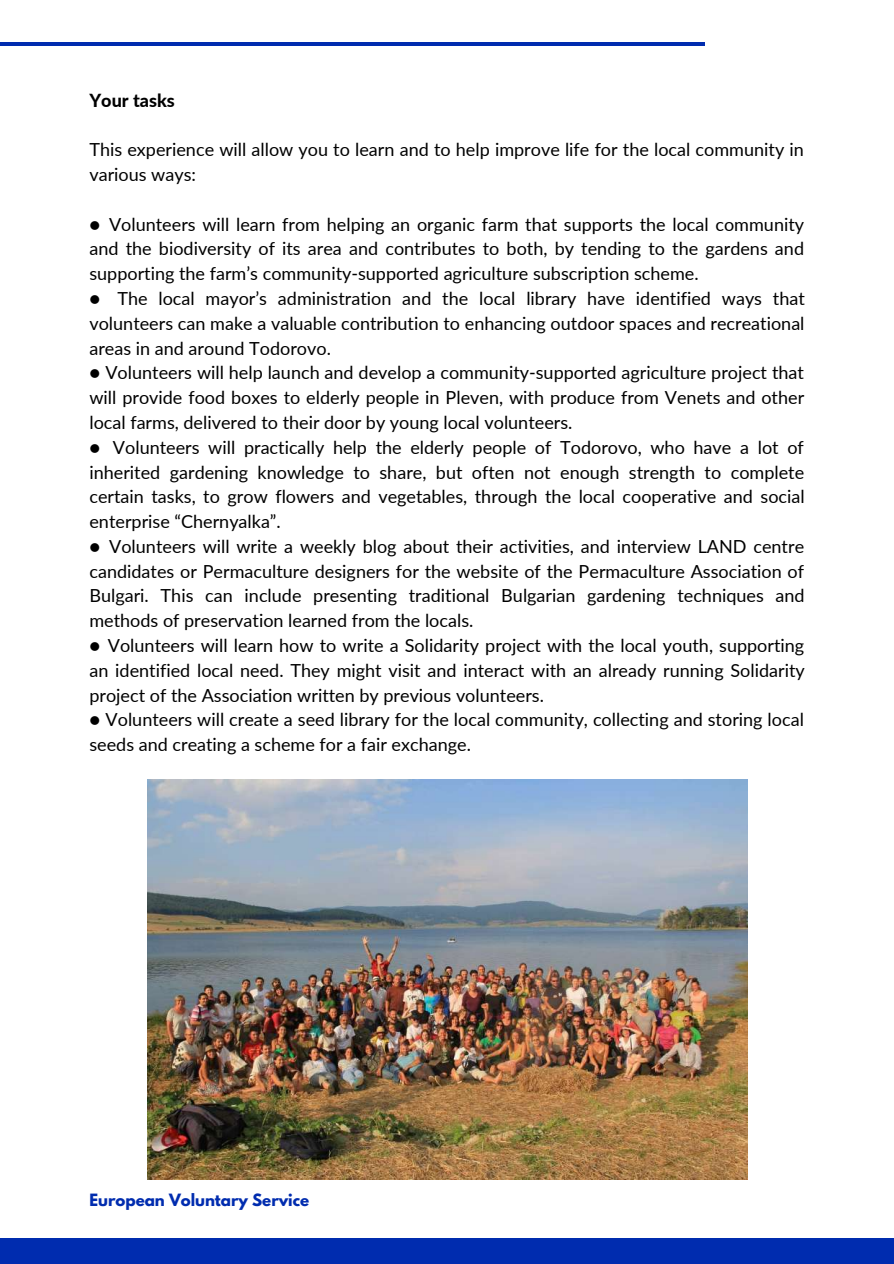
<style>
.page{position:relative;width:894px;height:1264px;background:#fff}
.page>*{position:absolute;margin:0;border:0;box-sizing:border-box;transform-origin:0 0}
.t1{font:18px/24.8px "Lato";color:#000;text-align:justify}
.t2{font:800 18px "Lato";color:#000}
.t3{font:700 15px "League Spartan";color:#002caf}
</style>
<div class="page">
<div style="left:0;top:1238px;width:893px;height:25px;background:#002caf"></div>
<hr style="left:0;top:42px;width:704px;height:3px;background:#002caf">
<img style="left:147px;top:779px;width:600px;height:400px">
<p class="t2" style="left:89px;top:87px;width:87px">Your tasks</p>
<p class="t1" style="left:89px;top:137px;width:715px">This experience will allow you to learn and to help improve life for the local community in various ways:</p>
<p class="t1" style="left:89px;top:211px;width:716px">● Volunteers will learn from helping an organic farm that supports the local community and the biodiversity of its area and contributes to both, by tending to the gardens and supporting the farm’s community-supported agriculture subscription scheme.</p>
<p class="t1" style="left:89px;top:285px;width:716px">● The local mayor’s administration and the local library have identified ways that volunteers can make a valuable contribution to enhancing outdoor spaces and recreational areas in and around Todorovo.</p>
<p class="t1" style="left:89px;top:360px;width:716px">● Volunteers will help launch and develop a community-supported agriculture project that will provide food boxes to elderly people in Pleven, with produce from Venets and other local farms, delivered to their door by young local volunteers.</p>
<p class="t1" style="left:89px;top:434px;width:716px">● Volunteers will practically help the elderly people of Todorovo, who have a lot of inherited gardening knowledge to share, but often not enough strength to complete certain tasks, to grow flowers and vegetables, through the local cooperative and social enterprise “Chernyalka”.</p>
<p class="t1" style="left:89px;top:533px;width:716px">● Volunteers will write a weekly blog about their activities, and interview LAND centre candidates or Permaculture designers for the website of the Permaculture Association of Bulgari. This can include presenting traditional Bulgarian gardening techniques and methods of preservation learned from the locals.</p>
<p class="t1" style="left:89px;top:632px;width:716px">● Volunteers will learn how to write a Solidarity project with the local youth, supporting an identified local need. They might visit and interact with an already running Solidarity project of the Association written by previous volunteers.</p>
<p class="t1" style="left:89px;top:706px;width:715px">● Volunteers will create a seed library for the local community, collecting and storing local seeds and creating a scheme for a fair exchange.</p>
<p class="t3" style="left:89px;top:1187px;width:221px">European Voluntary Service</p>
</div>
